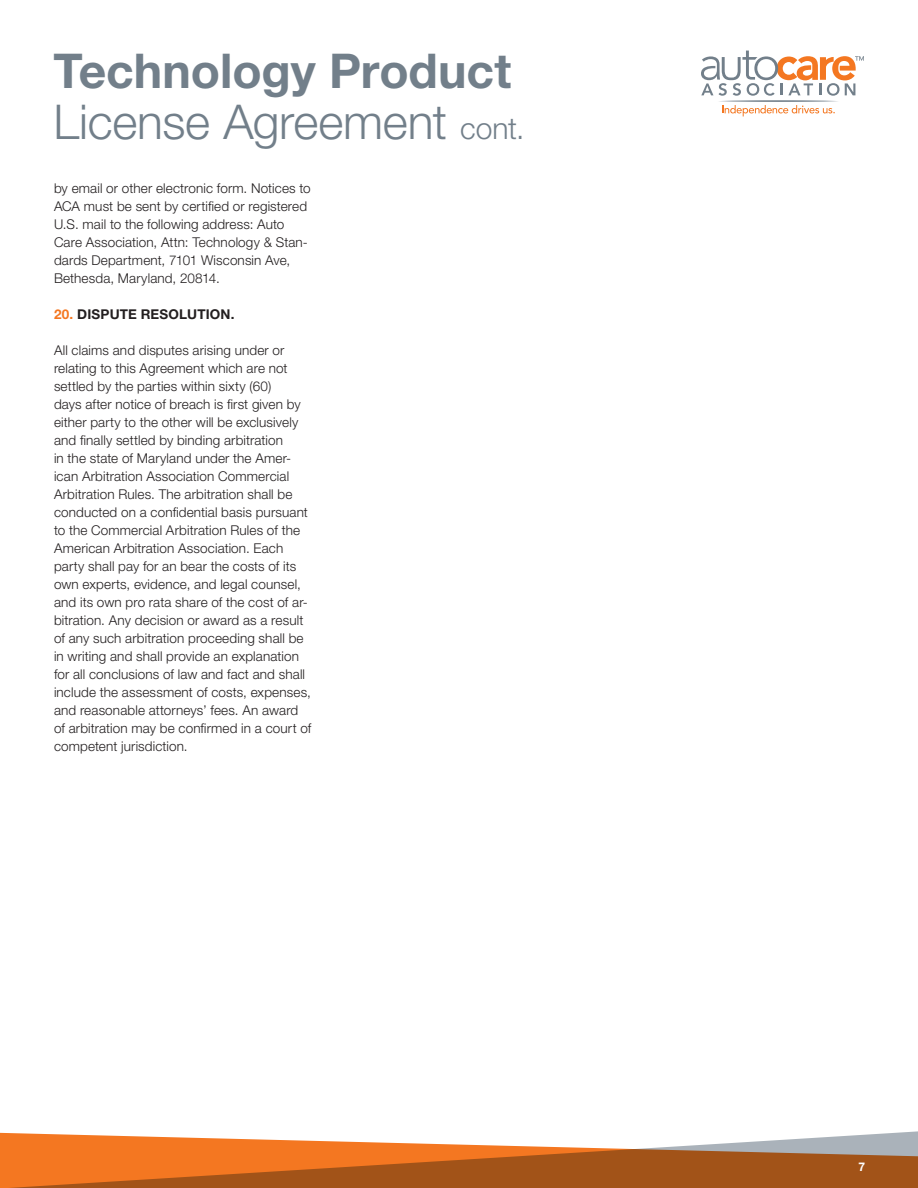
<style>
.page{position:relative;width:918px;height:1188px;background:#fff}
.page>*{position:absolute;margin:0;border:0;box-sizing:border-box;transform-origin:0 0}
.t1{font:300 48px "Helvetica Neue LT Std";letter-spacing:-.005em;color:#727f8a}
.t2{font:700 48px "Helvetica Neue LT Std";color:#727f8a}
.t3{font:300 13.5px/18px "Helvetica Neue LT Std";letter-spacing:.01em;color:#231f20}
.t4{font:700 13.5px "Helvetica Neue LT Std";letter-spacing:.015em;color:#231f20}
.t5{font:700 12px "Helvetica Neue LT Std";color:#fff}
.s1{font-size:30px}
.s2{color:#f47721}
</style>
<div class="page">
<svg style="left:0;top:1131px;width:918px;height:57px"></svg>
<svg style="left:701px;top:51px;width:163px;height:65px"></svg>
<p class="t2" style="left:54px;top:41px;width:459px">Technology Product</p>
<p class="t1" style="left:54px;top:93px;width:472px">License Agreement <span class="s1">cont.</span></p>
<p class="t3" style="left:54px;top:179px;width:258px">by email or other electronic form. Notices to ACA must be sent by certified or registered U.S. mail to the following address: Auto Care Association, Attn: Technology &amp; Stan&shy;dards Department, 7101 Wisconsin Ave, Bethesda, Maryland, 20814.</p>
<p class="t4" style="left:54px;top:306px;width:182px"><span class="s2">20.</span> DISPUTE RESOLUTION.</p>
<p class="t3" style="left:54px;top:341px;width:259px">All claims and disputes arising under or relating to this Agreement which are not settled by the parties within sixty (60)<br>days after notice of breach is first given by either party to the other will be exclusively and finally settled by binding arbitration<br>in the state of Maryland under the Amer&shy;ican Arbitration Association Commercial Arbitration Rules. The arbitration shall be conducted on a confidential basis pursuant to the Commercial Arbitration Rules of the American Arbitration Association. Each party shall pay for an bear the costs of its own experts, evidence, and legal counsel, and its own pro rata share of the cost of ar&shy;bitration. Any decision or award as a result of any such arbitration proceeding shall be in writing and shall provide an explanation for all conclusions of law and fact and shall include the assessment of costs, expenses, and reasonable attorneys’ fees. An award of arbitration may be confirmed in a court of competent jurisdiction.</p>
<p class="t5" style="left:859px;top:1159px;width:8px">7</p>
</div>
